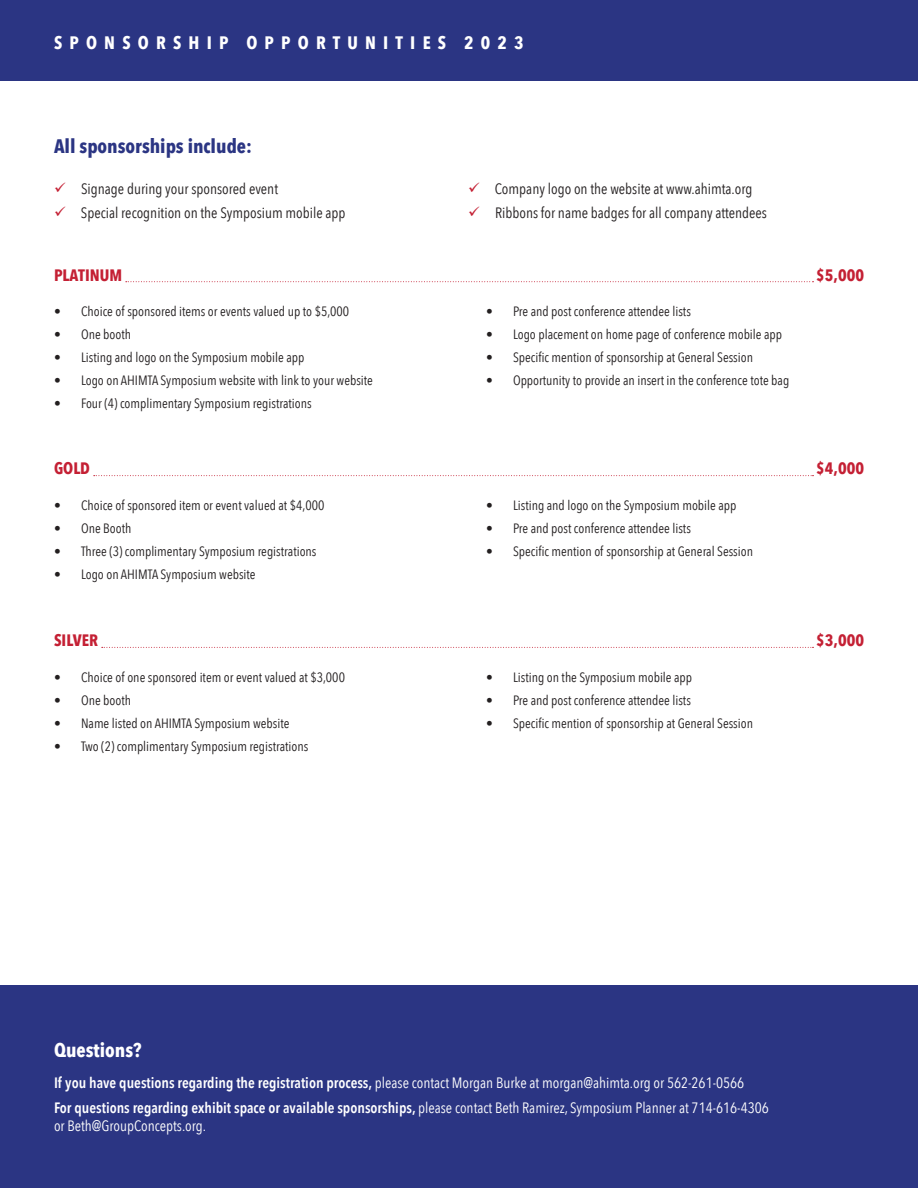
<style>
.page{position:relative;width:918px;height:1188px;background:#fff}
.page>*{position:absolute;margin:0;border:0;box-sizing:border-box;transform-origin:0 0}
.t1{font:700 19.5px "Avenir Next Condensed";color:#2b3583}
.t2{font:700 19.5px "Avenir Next Condensed";color:#fff}
.t3{font:700 18px "Avenir Next Condensed";letter-spacing:.4em;color:#fff}
.t4{font:700 16.5px "Avenir Next Condensed";color:#c42034}
.t5{font:15px/18px "Avenir Next Condensed";color:#fff}
.t6{font:15px "Avenir Next Condensed";color:#231f20}
.t7{font:13.5px "Avenir Next Condensed";color:#231f20}
.s1{color:#c42034}
.s2{font-weight:600}
</style>
<div class="page">
<div style="left:0;top:0;width:918px;height:81px;background:#2b3583"></div>
<svg style="left:126px;top:281px;width:688px;height:1px"></svg>
<svg style="left:94px;top:475px;width:720px;height:1px"></svg>
<svg style="left:102px;top:647px;width:712px;height:1px"></svg>
<div style="left:0;top:986px;width:918px;height:202px;background:#2b3583"></div>
<p class="t3" style="left:54px;top:31px;width:471px">SPONSORSHIP OPPORTUNITIES 2023</p>
<p class="t1" style="left:54px;top:134px;width:200px">All sponsorships include:</p>
<p class="t6" style="left:54px;top:175px;width:226px"><span class="s1">✓</span> Signage during your sponsored event</p>
<p class="t6" style="left:54px;top:200px;width:293px"><span class="s1">✓</span> Special recognition on the Symposium mobile app</p>
<p class="t6" style="left:468px;top:175px;width:286px"><span class="s1">✓</span> Company logo on the website at www.ahimta.org</p>
<p class="t6" style="left:468px;top:200px;width:301px"><span class="s1">✓</span> Ribbons for name badges for all company attendees</p>
<p class="t4" style="left:54px;top:265px;width:70px">PLATINUM</p>
<p class="t4" style="left:816px;top:265px;width:49px">$5,000</p>
<p class="t7" style="left:54px;top:300px;width:297px">• Choice of sponsored items or events valued up to $5,000</p>
<p class="t7" style="left:54px;top:323px;width:79px">• One booth</p>
<p class="t7" style="left:54px;top:346px;width:252px">• Listing and logo on the Symposium mobile app</p>
<p class="t7" style="left:54px;top:369px;width:321px">• Logo on AHIMTA Symposium website with link to your website</p>
<p class="t7" style="left:54px;top:392px;width:259px">• Four (4) complimentary Symposium registrations</p>
<p class="t7" style="left:486px;top:300px;width:206px">• Pre and post conference attendee lists</p>
<p class="t7" style="left:486px;top:323px;width:298px">• Logo placement on home page of conference mobile app</p>
<p class="t7" style="left:486px;top:346px;width:269px">• Specific mention of sponsorship at General Session</p>
<p class="t7" style="left:486px;top:369px;width:305px">• Opportunity to provide an insert in the conference tote bag</p>
<p class="t4" style="left:54px;top:459px;width:38px">GOLD</p>
<p class="t4" style="left:816px;top:459px;width:49px">$4,000</p>
<p class="t7" style="left:54px;top:494px;width:272px">• Choice of sponsored item or event valued at $4,000</p>
<p class="t7" style="left:54px;top:517px;width:79px">• One Booth</p>
<p class="t7" style="left:54px;top:540px;width:264px">• Three (3) complimentary Symposium registrations</p>
<p class="t7" style="left:54px;top:563px;width:203px">• Logo on AHIMTA Symposium website</p>
<p class="t7" style="left:486px;top:494px;width:252px">• Listing and logo on the Symposium mobile app</p>
<p class="t7" style="left:486px;top:517px;width:206px">• Pre and post conference attendee lists</p>
<p class="t7" style="left:486px;top:540px;width:269px">• Specific mention of sponsorship at General Session</p>
<p class="t4" style="left:54px;top:630px;width:46px">SILVER</p>
<p class="t4" style="left:816px;top:630px;width:49px">$3,000</p>
<p class="t7" style="left:54px;top:665px;width:293px">• Choice of one sponsored item or event valued at $3,000</p>
<p class="t7" style="left:54px;top:688px;width:79px">• One booth</p>
<p class="t7" style="left:54px;top:711px;width:237px">• Name listed on AHIMTA Symposium website</p>
<p class="t7" style="left:54px;top:734px;width:256px">• Two (2) complimentary Symposium registrations</p>
<p class="t7" style="left:486px;top:665px;width:208px">• Listing on the Symposium mobile app</p>
<p class="t7" style="left:486px;top:688px;width:206px">• Pre and post conference attendee lists</p>
<p class="t7" style="left:486px;top:711px;width:269px">• Specific mention of sponsorship at General Session</p>
<p class="t2" style="left:54px;top:1038px;width:89px">Questions?</p>
<p class="t5" style="left:54px;top:1073px;width:692px"><span class="s2">If you have questions regarding the registration process,</span> please contact Morgan Burke at morgan@ahimta.org or 562-261-0566</p>
<p class="t5" style="left:54px;top:1098px;width:716px"><span class="s2">For questions regarding exhibit space or available sponsorships,</span> please contact Beth Ramirez, Symposium Planner at 714-616-4306 or Beth@GroupConcepts.org.</p>
</div>
